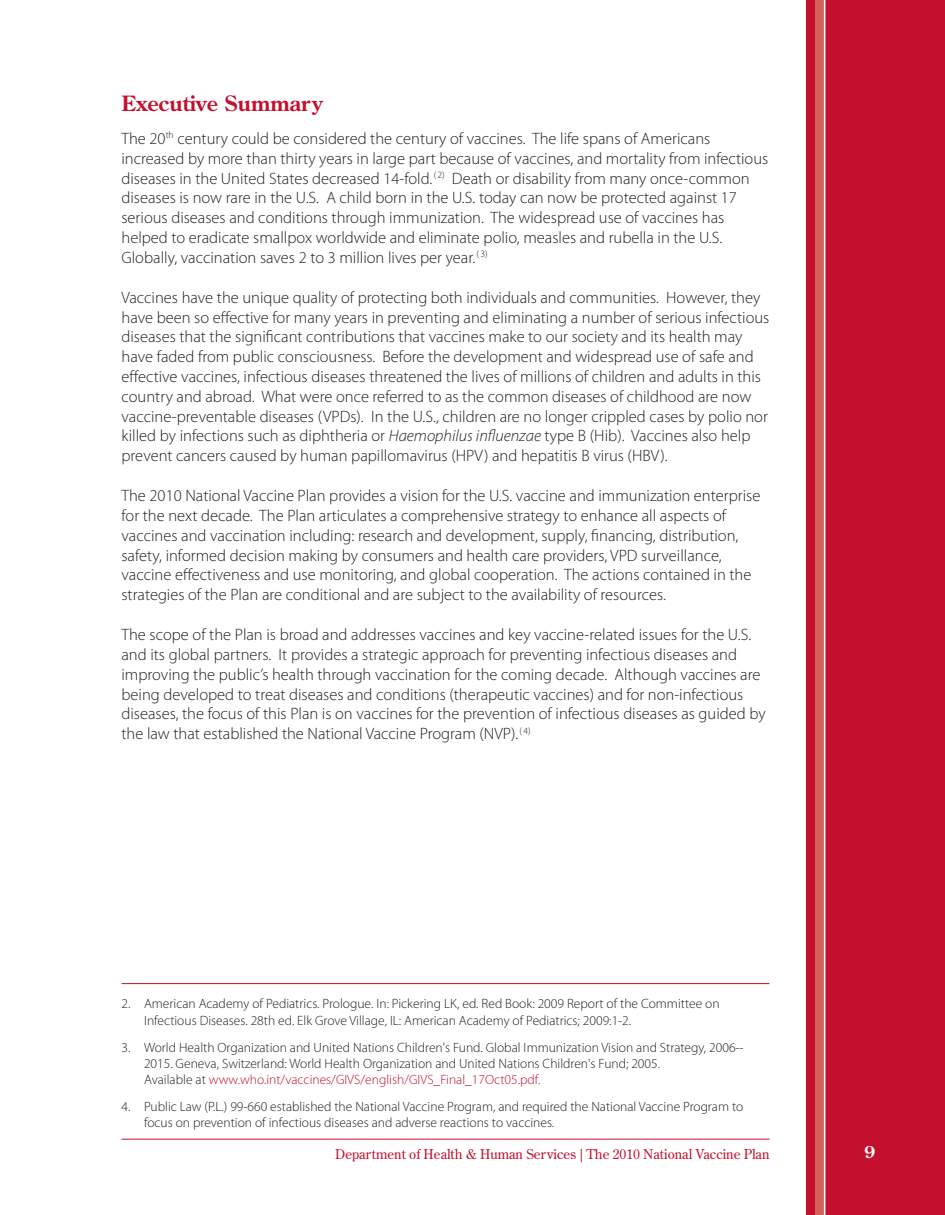
<style>
.page{position:relative;width:945px;height:1215px;background:#fff}
.page>*{position:absolute;margin:0;border:0;box-sizing:border-box;transform-origin:0 0}
.t1{font:700 21px "Century Old Style Std";color:#c3102f}
.t2{font:300 16.5px/19.8px "Myriad Pro";color:#231f20}
.t3{font:700 16.5px "Century Old Style Std";color:#fff}
.footnote_text{font:300 13.5px/16.2px "Myriad Pro";color:#231f20}
.footnote_text-2{font:300 13.5px "Myriad Pro";color:#c3102f}
.t4{font:13.5px "Century Old Style Std";color:#c3102f}
.s1{font-style:italic}
.s2{color:#231f20}
</style>
<div class="page">
<div style="left:806px;top:0;width:139px;height:1215px;background:#c3102f"></div>
<div style="left:815px;top:0;width:9px;height:1215px;background:#d46159"></div>
<hr style="left:824px;top:0;width:1px;height:1215px;background:#fff">
<hr style="left:122px;top:1139px;width:648px;height:1px;background:#c3102f">
<hr style="left:122px;top:983px;width:648px;height:1px;background:#c3102f">
<p class="t1" style="left:122px;top:89px;width:203px">Executive Summary</p>
<p class="t2" style="left:122px;top:129px;width:648px">The 20<sup>th</sup> century could be considered the century of vaccines. The life spans of Americans increased by more than thirty years in large part because of vaccines, and mortality from infectious diseases in the United States decreased 14-fold.<sup>(</sup> <sup>2)</sup> Death or disability from many once-common diseases is now rare in the U.S. A child born in the U.S. today can now be protected against 17 serious diseases and conditions through immunization. The widespread use of vaccines has helped to eradicate smallpox worldwide and eliminate polio, measles and rubella in the U.S.<br>Globally, vaccination saves 2 to 3 million lives per year.<sup>(</sup> <sup>3)</sup></p>
<p class="t2" style="left:122px;top:288px;width:649px">Vaccines have the unique quality of protecting both individuals and communities. However, they have been so effective for many years in preventing and eliminating a number of serious infectious diseases that the significant contributions that vaccines make to our society and its health may have faded from public consciousness. Before the development and widespread use of safe and effective vaccines, infectious diseases threatened the lives of millions of children and adults in this country and abroad. What were once referred to as the common diseases of childhood are now vaccine-preventable diseases (VPDs). In the U.S., children are no longer crippled cases by polio nor killed by infections such as diphtheria or <span class="s1">Haemophilus influenzae</span> type B (Hib). Vaccines also help prevent cancers caused by human papillomavirus (HPV) and hepatitis B virus (HBV).</p>
<p class="t2" style="left:122px;top:486px;width:640px">The 2010 National Vaccine Plan provides a vision for the U.S. vaccine and immunization enterprise for the next decade. The Plan articulates a comprehensive strategy to enhance all aspects of vaccines and vaccination including: research and development, supply, financing, distribution, safety, informed decision making by consumers and health care providers, VPD surveillance, vaccine effectiveness and use monitoring, and global cooperation. The actions contained in the strategies of the Plan are conditional and are subject to the availability of resources.</p>
<p class="t2" style="left:122px;top:625px;width:646px">The scope of the Plan is broad and addresses vaccines and key vaccine-related issues for the U.S. and its global partners. It provides a strategic approach for preventing infectious diseases and improving the public’s health through vaccination for the coming decade. Although vaccines are being developed to treat diseases and conditions (therapeutic vaccines) and for non-infectious diseases, the focus of this Plan is on vaccines for the prevention of infectious diseases as guided by the law that established the National Vaccine Program (NVP).<sup>(</sup> <sup>4)</sup></p>
<p class="footnote_text" style="left:144px;top:996px;width:577px;text-indent:-22px">2. American Academy of Pediatrics. Prologue. In: Pickering LK, ed. Red Book: 2009 Report of the Committee on<br>Infectious Diseases. 28th ed. Elk Grove Village, IL: American Academy of Pediatrics; 2009:1-2.</p>
<p class="footnote_text" style="left:144px;top:1039px;width:601px;text-indent:-22px">3. World Health Organization and United Nations Children's Fund. Global Immunization Vision and Strategy, 2006--<br>2015. Geneva, Switzerland: World Health Organization and United Nations Children's Fund; 2005.</p>
<p class="footnote_text-2" style="left:144px;top:1072px;width:398px"><span class="s2">Available at</span> www.who.int/vaccines/GIVS/english/GIVS_Final_17Oct05.pdf.</p>
<p class="footnote_text" style="left:144px;top:1099px;width:601px;text-indent:-22px">4. Public Law (P.L.) 99-660 established the National Vaccine Program, and required the National Vaccine Program to focus on prevention of infectious diseases and adverse reactions to vaccines.</p>
<p class="t4" style="left:335px;top:1145px;width:436px">Department of Health &amp; Human Services | The 2010 National Vaccine Plan</p>
<p class="t3" style="left:864px;top:1141px;width:12px">9</p>
</div>
